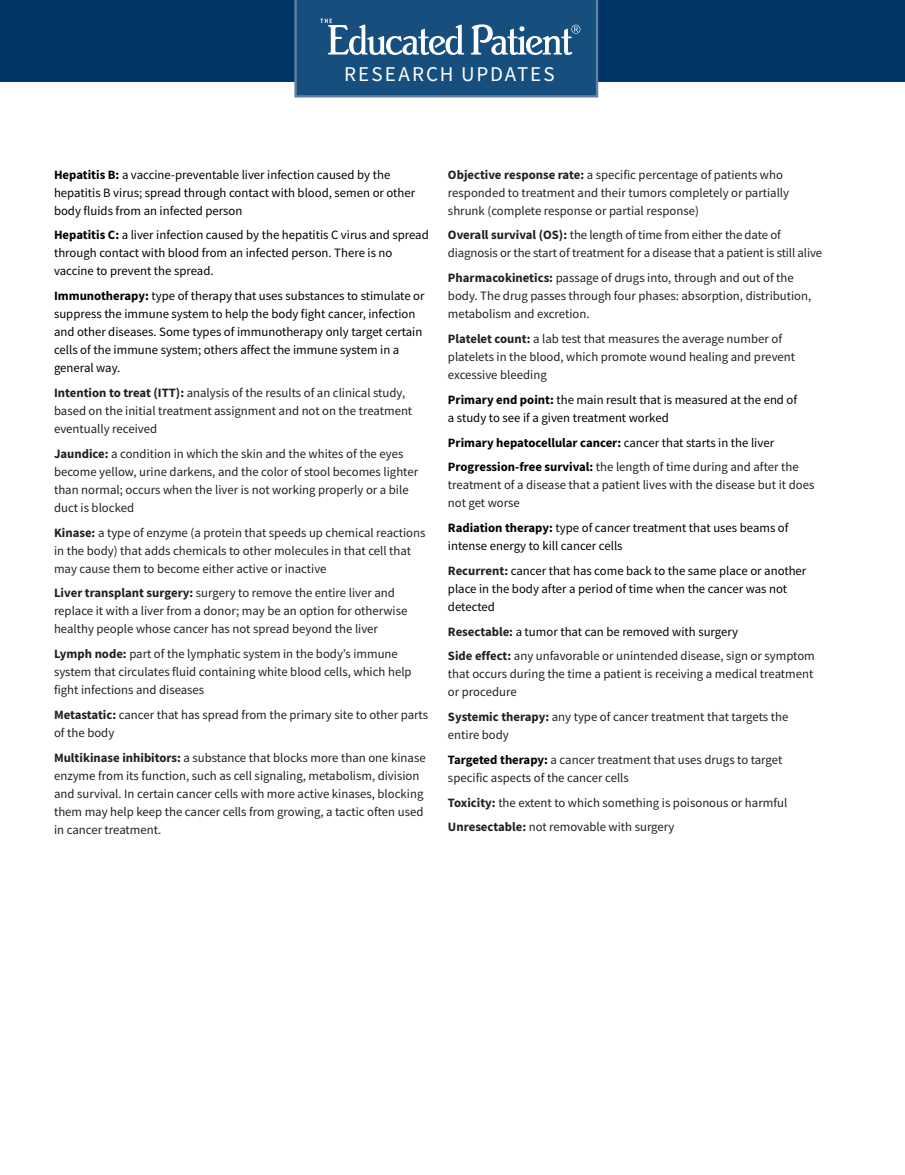
<style>
.page{position:relative;width:905px;height:1175px;background:#fff}
.page>*{position:absolute;margin:0;border:0;box-sizing:border-box;transform-origin:0 0}
.t1{font:21px "Source Sans Pro";letter-spacing:.09em;color:#fff}
.No_Indent{font:12.75px/18px "Source Sans Pro";color:#231f20}
.No_Indent-2{font:12.75px/18px "Source Sans Pro";color:#000}
.No_Indent-3{font:700 12.75px "Source Sans Pro";color:#000}
.s1{font-weight:700}
.s2{font-weight:400}
.s3{font-weight:700;color:#000}
.s4{font-weight:700;color:#231f20}
</style>
<div class="page">
<div style="left:0;top:0;width:904px;height:82px;background:#003667"></div>
<svg style="left:294px;top:0;width:304px;height:97px;background:#2c5f8a"></svg>
<p class="t1" style="left:344px;top:61px;width:212px">RESEARCH UPDATES</p>
<p class="No_Indent-2" style="left:54px;top:165px;width:363px"><span class="s1">Hepatitis B:</span> a vaccine-preventable liver infection caused by the hepatitis B virus; spread through contact with blood, semen or other body fluids from an infected person</p>
<p class="No_Indent-2" style="left:54px;top:226px;width:376px"><span class="s1">Hepatitis C:</span> a liver infection caused by the hepatitis C virus and spread through contact with blood from an infected person. There is no vaccine to prevent the spread.</p>
<p class="No_Indent-2" style="left:54px;top:287px;width:372px"><span class="s1">Immunotherapy:</span> type of therapy that uses substances to stimulate or suppress the immune system to help the body fight cancer, infection and other diseases. Some types of immunotherapy only target certain cells of the immune system; others affect the immune system in a general way.</p>
<p class="No_Indent" style="left:54px;top:384px;width:360px"><span class="s1">Intention to treat (ITT):</span> analysis of the results of an clinical study, based on the initial treatment assignment and not on the treatment eventually received</p>
<p class="No_Indent" style="left:54px;top:444px;width:365px"><span class="s1">Jaundice:</span> a condition in which the skin and the whites of the eyes become yellow, urine darkens, and the color of stool becomes lighter than normal; occurs when the liver is not working properly or a bile duct is blocked</p>
<p class="No_Indent" style="left:54px;top:523px;width:373px"><span class="s1">Kinase:</span> a type of enzyme (a protein that speeds up chemical reactions in the body) that adds chemicals to other molecules in that cell that may cause them to become either active or inactive</p>
<p class="No_Indent" style="left:54px;top:584px;width:355px"><span class="s1">Liver transplant surgery:</span> surgery to remove the entire liver and replace it with a liver from a donor; may be an option for otherwise healthy people whose cancer has not spread beyond the liver</p>
<p class="No_Indent" style="left:54px;top:645px;width:359px"><span class="s1">Lymph node:</span> part of the lymphatic system in the body’s immune system that circulates fluid containing white blood cells, which help fight infections and diseases</p>
<p class="No_Indent" style="left:54px;top:705px;width:375px"><span class="s1">Metastatic:</span> cancer that has spread from the primary site to other parts of the body</p>
<p class="No_Indent" style="left:54px;top:748px;width:373px"><span class="s1">Multikinase inhibitors:</span> a substance that blocks more than one kinase enzyme from its function, such as cell signaling, metabolism, division and survival. In certain cancer cells with more active kinases, blocking them may help keep the cancer cells from growing, a tactic often used in cancer treatment.</p>
<p class="No_Indent" style="left:448px;top:165px;width:342px"><span class="s1">Objective response rate:</span> a specific percentage of patients who responded to treatment and their tumors completely or partially shrunk (complete response or partial response)</p>
<p class="No_Indent" style="left:448px;top:226px;width:375px"><span class="s1">Overall survival (OS):</span> the length of time from either the date of diagnosis or the start of treatment for a disease that a patient is still alive</p>
<p class="No_Indent" style="left:448px;top:269px;width:365px"><span class="s1">Pharmacokinetics:</span> passage of drugs into, through and out of the body. The drug passes through four phases: absorption, distribution, metabolism and excretion.</p>
<p class="No_Indent" style="left:448px;top:330px;width:349px"><span class="s1">Platelet count:</span> a lab test that measures the average number of platelets in the blood, which promote wound healing and prevent excessive bleeding</p>
<p class="No_Indent-2" style="left:448px;top:390px;width:351px"><span class="s1">Primary end point:</span> the main result that is measured at the end of a study to see if a given treatment worked</p>
<p class="No_Indent-3" style="left:448px;top:433px;width:327px">Primary hepatocellular cancer: <span class="s2">cancer that starts in the liver</span></p>
<p class="No_Indent" style="left:448px;top:458px;width:368px"><span class="s3">Progression-free survival:</span> the length of time during and after the treatment of a disease that a patient lives with the disease but it does not get worse</p>
<p class="No_Indent-2" style="left:448px;top:519px;width:342px"><span class="s1">Radiation therapy:</span> type of cancer treatment that uses beams of intense energy to kill cancer cells</p>
<p class="No_Indent-2" style="left:448px;top:561px;width:360px"><span class="s4">Recurrent:</span> cancer that has come back to the same place or another place in the body after a period of time when the cancer was not detected</p>
<p class="No_Indent-2" style="left:448px;top:622px;width:292px"><span class="s4">Resectable:</span> a tumor that can be removed with surgery</p>
<p class="No_Indent" style="left:448px;top:647px;width:368px;text-align:justify"><span class="s1">Side effect:</span> any unfavorable or unintended disease, sign or symptom that occurs during the time a patient is receiving a medical treatment or procedure</p>
<p class="No_Indent" style="left:448px;top:708px;width:342px"><span class="s1">Systemic therapy:</span> any type of cancer treatment that targets the entire body</p>
<p class="No_Indent" style="left:448px;top:750px;width:336px"><span class="s3">Targeted therapy:</span> a cancer treatment that uses drugs to target specific aspects of the cancer cells</p>
<p class="No_Indent" style="left:448px;top:793px;width:341px"><span class="s1">Toxicity:</span> the extent to which something is poisonous or harmful</p>
<p class="No_Indent" style="left:448px;top:818px;width:228px"><span class="s1">Unresectable:</span> not removable with surgery</p>
</div>
